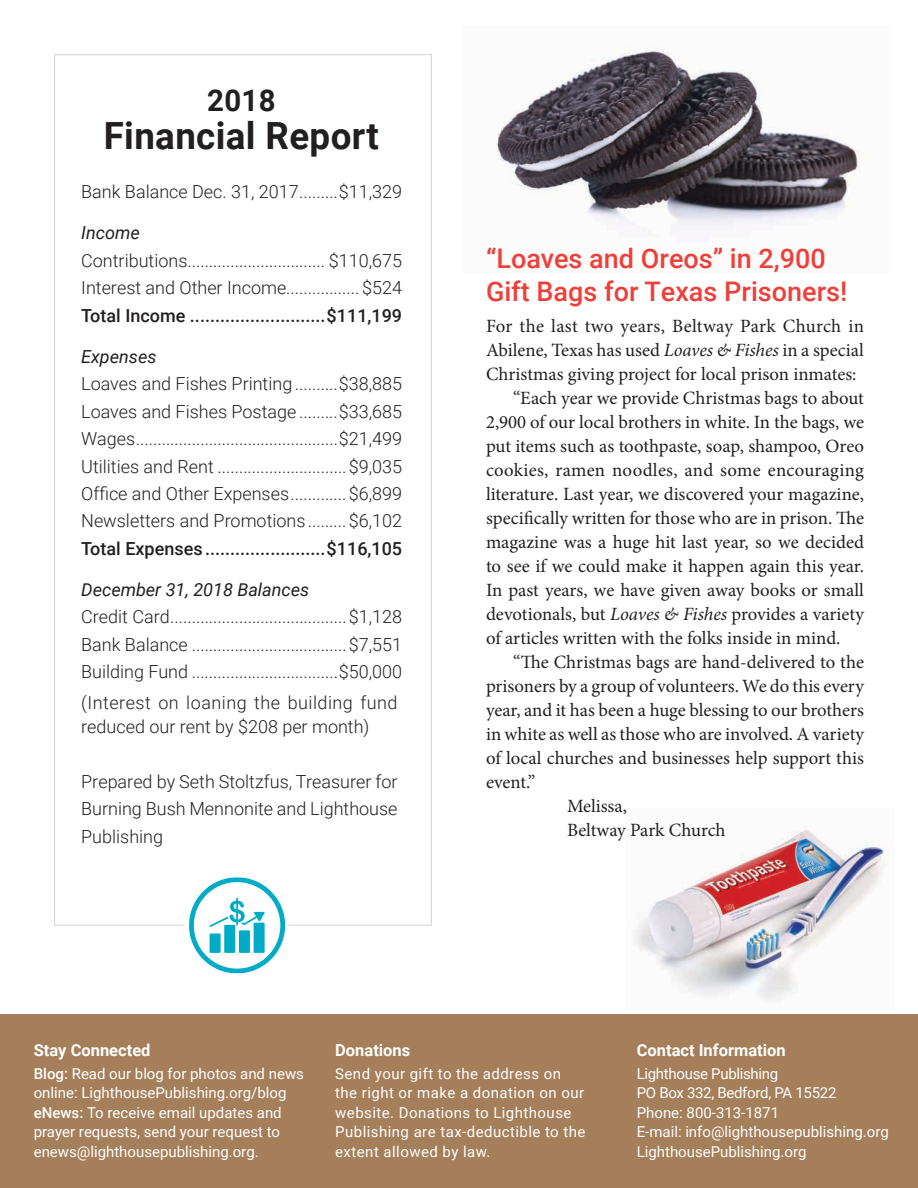
<style>
.page{position:relative;width:918px;height:1188px;background:#fff}
.page>*{position:absolute;margin:0;border:0;box-sizing:border-box;transform-origin:0 0}
.t1{font:700 37.5px "Roboto";letter-spacing:.01em;color:#231f20}
.t2{font:700 30px "Roboto";color:#231f20}
.Heading_2{font:500 27px/33px "Roboto";color:#ef3f38}
.Body_Text{font:18.75px/24px "Minion Pro";color:#231f20;text-align:justify}
.Financial_Report{font:300 18px/27.5px "Roboto";color:#231f20;text-align:justify}
.Financial_Report_Tot{font:500 18px "Roboto";color:#231f20}
.Financial_Report-2{font:300 18px/24px "Roboto";letter-spacing:.025em;color:#231f20}
.Financial_Report_Sec{font:italic 18px "Roboto";color:#231f20}
.t3{font:700 16.5px "Roboto";color:#fff}
.t4{font:15px/19.5px "Roboto";color:#fff}
.t5{font:15px/19.5px "Roboto";letter-spacing:.03em;color:#fff}
.t6{font:15px "Roboto";letter-spacing:-.02em;color:#fff}
.s1{font-style:italic}
.s2{font-weight:500}
</style>
<div class="page">
<img style="left:634px;top:827px;width:253px;height:175px">
<div style="left:0;top:1014px;width:918px;height:174px;background:#a57f5a"></div>
<img style="left:497px;top:47px;width:363px;height:184px">
<div style="left:54px;top:54px;width:378px;height:872px;background:#fff;border:1px solid #d1d3d4"></div>
<div style="left:184px;top:874px;width:104px;height:104px;background:#fff;border-radius:15px"></div>
<svg style="left:189px;top:877px;width:96px;height:96px"></svg>
<p class="t2" style="left:207px;top:80px;width:70px">2018</p>
<p class="t1" style="left:104px;top:109px;width:277px">Financial Report</p>
<p class="Financial_Report" style="left:81px;top:178px;width:322px">Bank Balance Dec. 31, 2017.........$11,329</p>
<p class="Financial_Report_Sec" style="left:81px;top:220px;width:60px">Income</p>
<p class="Financial_Report" style="left:81px;top:246px;width:322px">Contributions................................ $110,675</p>
<p class="Financial_Report" style="left:81px;top:274px;width:322px">Interest and Other Income................. $524</p>
<p class="Financial_Report_Tot" style="left:81px;top:303px;width:322px">Total Income ...........................$111,199</p>
<p class="Financial_Report_Sec" style="left:81px;top:344px;width:77px">Expenses</p>
<p class="Financial_Report" style="left:81px;top:369px;width:322px">Loaves and Fishes Printing ..........$38,885</p>
<p class="Financial_Report" style="left:81px;top:397px;width:322px">Loaves and Fishes Postage .........$33,685</p>
<p class="Financial_Report" style="left:81px;top:424px;width:322px">Wages...............................................$21,499</p>
<p class="Financial_Report" style="left:81px;top:452px;width:322px">Utilities and Rent ..............................$9,035</p>
<p class="Financial_Report" style="left:81px;top:479px;width:322px">Office and Other Expenses.............$6,899</p>
<p class="Financial_Report" style="left:81px;top:507px;width:322px">Newsletters and Promotions.........$6,102</p>
<p class="Financial_Report_Tot" style="left:81px;top:536px;width:322px">Total Expenses ........................$116,105</p>
<p class="Financial_Report_Sec" style="left:81px;top:577px;width:230px">December 31, 2018 Balances</p>
<p class="Financial_Report" style="left:81px;top:602px;width:322px">Credit Card.........................................$1,128</p>
<p class="Financial_Report" style="left:81px;top:630px;width:322px">Bank Balance ....................................$7,551</p>
<p class="Financial_Report" style="left:81px;top:657px;width:322px">Building Fund ..................................$50,000</p>
<p class="Financial_Report-2" style="left:81px;top:690px;width:318px">(Interest on loaning the building fund reduced our rent by $208 per month)</p>
<p class="Financial_Report" style="left:81px;top:767px;width:318px">Prepared by Seth Stoltzfus, Treasurer for Burning Bush Mennonite and Lighthouse Publishing</p>
<p class="Heading_2" style="left:486px;top:241px;width:363px">“Loaves and Oreos” in 2,900<br>Gift Bags for Texas Prisoners!</p>
<p class="Body_Text" style="left:486px;top:314px;width:380px">For the last two years, Beltway Park Church in Abilene, Texas has used <span class="s1">Loaves &amp; Fishes</span> in a special Christmas giving project for local prison inmates:</p>
<p class="Body_Text" style="left:486px;top:386px;width:380px;text-indent:27px">“Each year we provide Christmas bags to about 2,900 of our local brothers in white. In the bags, we put items such as toothpaste, soap, shampoo, Oreo cookies, ramen noodles, and some encouraging literature. Last year, we discovered your magazine, specifically written for those who are in prison. The magazine was a huge hit last year, so we decided to see if we could make it happen again this year.<br>In past years, we have given away books or small devotionals, but <span class="s1">Loaves &amp; Fishes</span> provides a variety of articles written with the folks inside in mind.</p>
<p class="Body_Text" style="left:486px;top:650px;width:380px;text-indent:27px">“The Christmas bags are hand-delivered to the prisoners by a group of volunteers. We do this every year, and it has been a huge blessing to our brothers in white as well as those who are involved. A variety of local churches and businesses help support this event.”</p>
<p class="Body_Text" style="left:567px;top:794px;width:62px">Melissa,</p>
<p class="Body_Text" style="left:567px;top:818px;width:160px">Beltway Park Church</p>
<p class="t3" style="left:34px;top:1038px;width:118px">Stay Connected</p>
<p class="t4" style="left:34px;top:1063px;width:272px"><span class="s2">Blog:</span> Read our blog for photos and news online: LighthousePublishing.org/blog</p>
<p class="t4" style="left:34px;top:1102px;width:250px;text-align:justify"><span class="s2">eNews:</span> To receive email updates and prayer requests, send your request to enews@lighthousepublishing.org.</p>
<p class="t3" style="left:335px;top:1038px;width:77px">Donations</p>
<p class="t5" style="left:335px;top:1063px;width:252px">Send your gift to the address on the right or make a donation on our website. Donations to Lighthouse<br>Publishing are tax-deductible to the extent allowed by law.</p>
<p class="t3" style="left:637px;top:1038px;width:151px">Contact Information</p>
<p class="t6" style="left:637px;top:1063px;width:143px">Lighthouse Publishing</p>
<p class="t6" style="left:637px;top:1082px;width:201px">PO Box 332, Bedford, PA 15522</p>
<p class="t4" style="left:637px;top:1102px;width:144px">Phone: 800-313-1871</p>
<p class="t4" style="left:637px;top:1121px;width:254px">E-mail: info@lighthousepublishing.org</p>
<p class="t4" style="left:637px;top:1141px;width:171px">LighthousePublishing.org</p>
</div>
